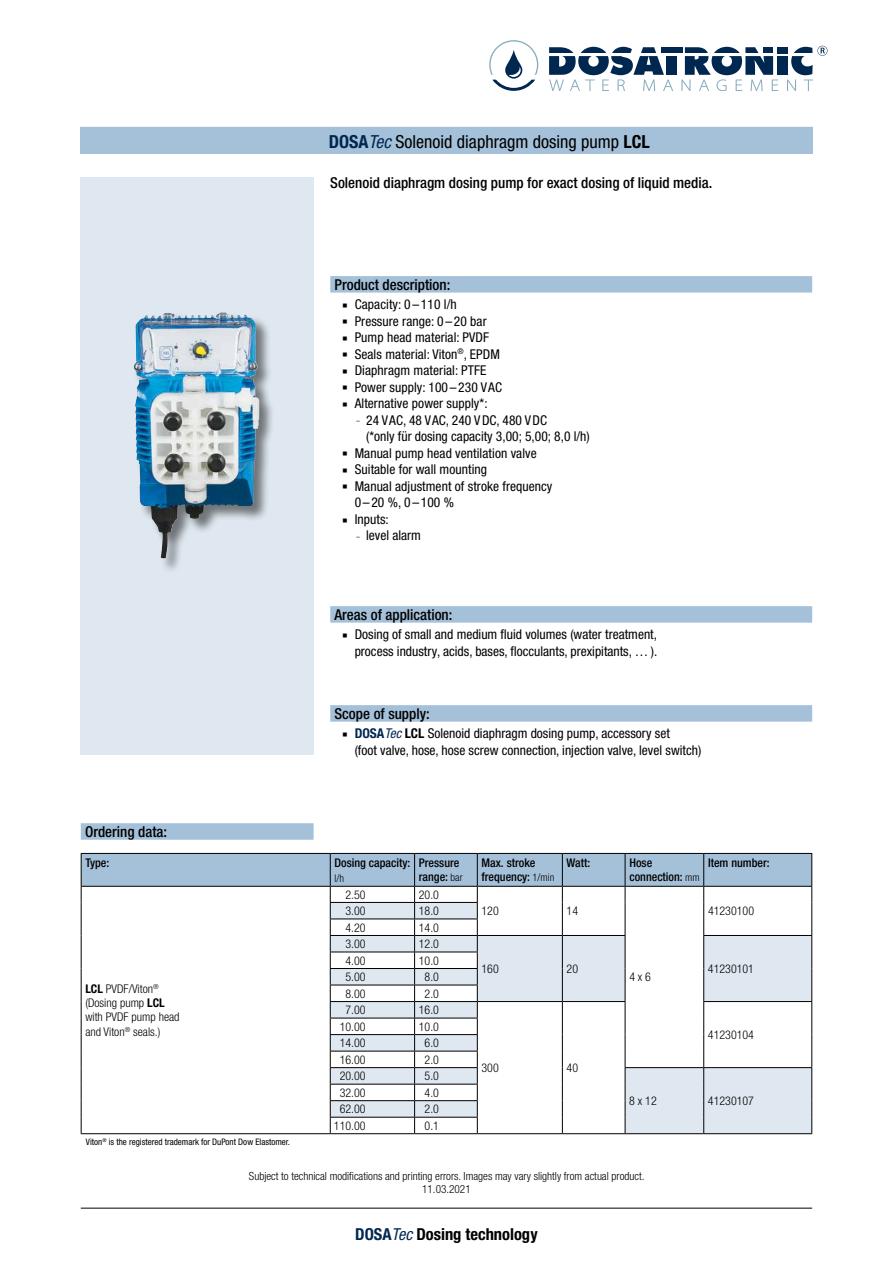
<style>
.page{position:relative;width:893px;height:1263px;background:#fff}
.page>*{position:absolute;margin:0;border:0;box-sizing:border-box;transform-origin:0 0}
.t1{font:condensed 18px "Helvetica Neue LT Pro";color:#000}
.t2{font:700 condensed 16.5px "Helvetica Neue LT Pro";color:#000}
.t3{font:500 condensed 15px "Helvetica Neue LT Pro";color:#000}
.t4{font:condensed 13.5px/16.5px "Helvetica Neue LT Pro";letter-spacing:.005em;color:#000}
.t5{font:300 condensed 12px/14.4px "Helvetica Neue LT Pro";color:#000}
.t6{font:500 condensed 12px/14.4px "Helvetica Neue LT Pro";color:#000}
.t7{font:300 condensed 11.25px/13.5px "Helvetica Neue LT Pro";color:#000;text-align:center}
.t8{font:300 condensed 10.5px "Helvetica Neue LT Pro";color:#000}
.t9{font:condensed 9px "Helvetica Neue LT Pro";color:#000}
.s1{font-weight:700;color:#002750}
.s2{font-style:italic;color:#002750}
.s3{font-weight:700}
.s4{font-size:6.75px}
.s5{font-weight:300;font-size:10.5px}
.s6{color:#002750}
.s7{font-weight:400;font-style:italic;color:#002750}
</style>
<div class="page">
<div style="left:81px;top:177px;width:233px;height:578px;background:#dfe8f0"></div>
<div style="left:133px;top:312px;width:142px;height:262px;background:#000;opacity:.5"></div>
<img style="left:133px;top:313px;width:88px;height:151px">
<hr style="left:81px;top:1208px;width:731px;height:1px;background:#000">
<svg style="left:489px;top:40px;width:339px;height:51px"></svg>
<div style="left:80px;top:127px;width:733px;height:27px;background:#a5c1da"></div>
<div style="left:330px;top:276px;width:482px;height:17px;background:#a5c1da"></div>
<div style="left:330px;top:606px;width:482px;height:17px;background:#a5c1da"></div>
<div style="left:330px;top:705px;width:482px;height:17px;background:#a5c1da"></div>
<div style="left:81px;top:823px;width:233px;height:17px;background:#a5c1da"></div>
<hr style="left:330px;top:1133px;width:85px;height:1px;background:#000">
<hr style="left:415px;top:1133px;width:62px;height:1px;background:#000">
<hr style="left:81px;top:1133px;width:249px;height:1px;background:#000">
<hr style="left:477px;top:1133px;width:85px;height:1px;background:#000">
<hr style="left:562px;top:1133px;width:63px;height:1px;background:#000">
<hr style="left:625px;top:1133px;width:79px;height:1px;background:#000">
<svg style="left:81px;top:853px;width:731px;height:280px"></svg>
<hr style="left:704px;top:1133px;width:108px;height:1px;background:#000">
<h1 class="t1" style="left:329px;top:131px;width:322px"><span class="s1">DOSA</span><span class="s2">Tec</span> Solenoid diaphragm dosing pump <span class="s3">LCL</span></h1>
<p class="t3" style="left:330px;top:173px;width:382px">Solenoid diaphragm dosing pump for exact dosing of liquid media.</p>
<p class="t3" style="left:334px;top:275px;width:117px">Product description:</p>
<p class="t4" style="left:355px;top:296px;width:149px">Capacity: 0 –110 l/h<br>Pressure range: 0 –20 bar<br>Pump head material: PVDF<br>Seals material: Viton<sup>®</sup>, EPDM<br>Diaphragm material: PTFE<br>Power supply: 100 –230 VAC<br>Alternative power supply*:</p>
<p class="t4" style="left:357px;top:411px;width:192px"><span class="s4">–</span> 24 VAC, 48 VAC, 240 VDC, 480 VDC</p>
<p class="t4" style="left:366px;top:428px;width:225px">(*only für dosing capacity 3,00; 5,00; 8,0 l/h)</p>
<p class="t4" style="left:355px;top:444px;width:183px">Manual pump head ventilation valve</p>
<p class="t4" style="left:355px;top:461px;width:134px">Suitable for wall mounting</p>
<p class="t4" style="left:355px;top:477px;width:199px">Manual adjustment of stroke frequency</p>
<p class="t4" style="left:355px;top:494px;width:101px">0–20 %, 0–100 %</p>
<p class="t4" style="left:355px;top:510px;width:36px">Inputs:</p>
<p class="t4" style="left:357px;top:527px;width:66px"><span class="s4">–</span> level alarm</p>
<p class="t3" style="left:334px;top:605px;width:119px">Areas of application:</p>
<p class="t4" style="left:355px;top:626px;width:304px">Dosing of small and medium fluid volumes (water treatment, process industry, acids, bases, flocculants, prexipitants, … ).</p>
<p class="t3" style="left:334px;top:704px;width:97px">Scope of supply:</p>
<p class="t4" style="left:355px;top:725px;width:348px"><span class="s1">DOSA</span><span class="s2">Tec</span> <span class="s3">LCL</span> Solenoid diaphragm dosing pump, accessory set<br>(foot valve, hose, hose screw connection, injection valve, level switch)</p>
<p class="t3" style="left:85px;top:822px;width:84px">Ordering data:</p>
<p class="t6" style="left:85px;top:855px;width:25px">Type:</p>
<p class="t6" style="left:334px;top:855px;width:77px">Dosing capacity:</p>
<p class="t8" style="left:334px;top:872px;width:11px">l/h</p>
<p class="t6" style="left:419px;top:855px;width:45px">Pressure range: <span class="s5">bar</span></p>
<p class="t6" style="left:482px;top:855px;width:74px">Max. stroke frequency: <span class="s5">1/min</span></p>
<p class="t6" style="left:567px;top:855px;width:25px">Watt:</p>
<p class="t6" style="left:629px;top:855px;width:72px">Hose connection: <span class="s5">mm</span></p>
<p class="t6" style="left:708px;top:855px;width:63px">Item number:</p>
<p class="t5" style="left:85px;top:981px;width:96px"><span class="s3">LCL</span> PVDF/Viton<sup>® </sup>(Dosing pump <span class="s3">LCL </span>with PVDF pump head and Viton<sup>®</sup> seals.)</p>
<p class="t9" style="left:86px;top:1136px;width:206px">Viton<sup>®</sup> is the registered trademark for DuPont Dow Elastomer.</p>
<p class="t5" style="left:346px;top:887px;width:22px">2.50</p>
<p class="t5" style="left:419px;top:887px;width:22px">20.0</p>
<p class="t5" style="left:345px;top:903px;width:22px">3.00</p>
<p class="t5" style="left:419px;top:903px;width:22px">18.0</p>
<p class="t5" style="left:708px;top:903px;width:48px">41230100</p>
<p class="t5" style="left:345px;top:920px;width:22px">4.20</p>
<p class="t5" style="left:419px;top:920px;width:22px">14.0</p>
<p class="t5" style="left:345px;top:936px;width:22px">3.00</p>
<p class="t5" style="left:419px;top:936px;width:22px">12.0</p>
<p class="t5" style="left:482px;top:961px;width:19px">160</p>
<p class="t5" style="left:567px;top:961px;width:13px">20</p>
<p class="t5" style="left:708px;top:961px;width:48px">41230101</p>
<p class="t5" style="left:482px;top:903px;width:19px">120</p>
<p class="t5" style="left:567px;top:903px;width:13px">14</p>
<p class="t5" style="left:345px;top:953px;width:22px">4.00</p>
<p class="t5" style="left:419px;top:953px;width:22px">10.0</p>
<p class="t5" style="left:345px;top:969px;width:22px">5.00</p>
<p class="t5" style="left:425px;top:969px;width:16px">8.0</p>
<p class="t5" style="left:345px;top:986px;width:22px">8.00</p>
<p class="t5" style="left:425px;top:986px;width:16px">2.0</p>
<p class="t5" style="left:345px;top:1002px;width:22px">7.00</p>
<p class="t5" style="left:419px;top:1002px;width:22px">16.0</p>
<p class="t5" style="left:629px;top:970px;width:23px">4 x 6</p>
<p class="t5" style="left:340px;top:1019px;width:27px">10.00</p>
<p class="t5" style="left:419px;top:1019px;width:22px">10.0</p>
<p class="t5" style="left:340px;top:1036px;width:27px">14.00</p>
<p class="t5" style="left:425px;top:1036px;width:16px">6.0</p>
<p class="t5" style="left:340px;top:1052px;width:27px">16.00</p>
<p class="t5" style="left:425px;top:1052px;width:16px">2.0</p>
<p class="t5" style="left:340px;top:1069px;width:27px">20.00</p>
<p class="t5" style="left:425px;top:1069px;width:16px">5.0</p>
<p class="t5" style="left:340px;top:1085px;width:27px">32.00</p>
<p class="t5" style="left:425px;top:1085px;width:16px">4.0</p>
<p class="t5" style="left:340px;top:1102px;width:27px">62.00</p>
<p class="t5" style="left:425px;top:1102px;width:16px">2.0</p>
<p class="t5" style="left:334px;top:1118px;width:33px">110.00</p>
<p class="t5" style="left:425px;top:1118px;width:16px">0.1</p>
<p class="t5" style="left:482px;top:1060px;width:19px">300</p>
<p class="t5" style="left:567px;top:1060px;width:13px">40</p>
<p class="t5" style="left:708px;top:1027px;width:48px">41230104</p>
<p class="t5" style="left:629px;top:1093px;width:29px">8 x 12</p>
<p class="t5" style="left:708px;top:1093px;width:48px">41230107</p>
<p class="t7" style="left:249px;top:1169px;width:397px">Subject to technical modifications and printing errors. Images may vary slightly from actual product.<br>11.03.2021</p>
<p class="t2" style="left:355px;top:1224px;width:184px"><span class="s6">DOSA</span><span class="s7">Tec</span> Dosing technology</p>
</div>
